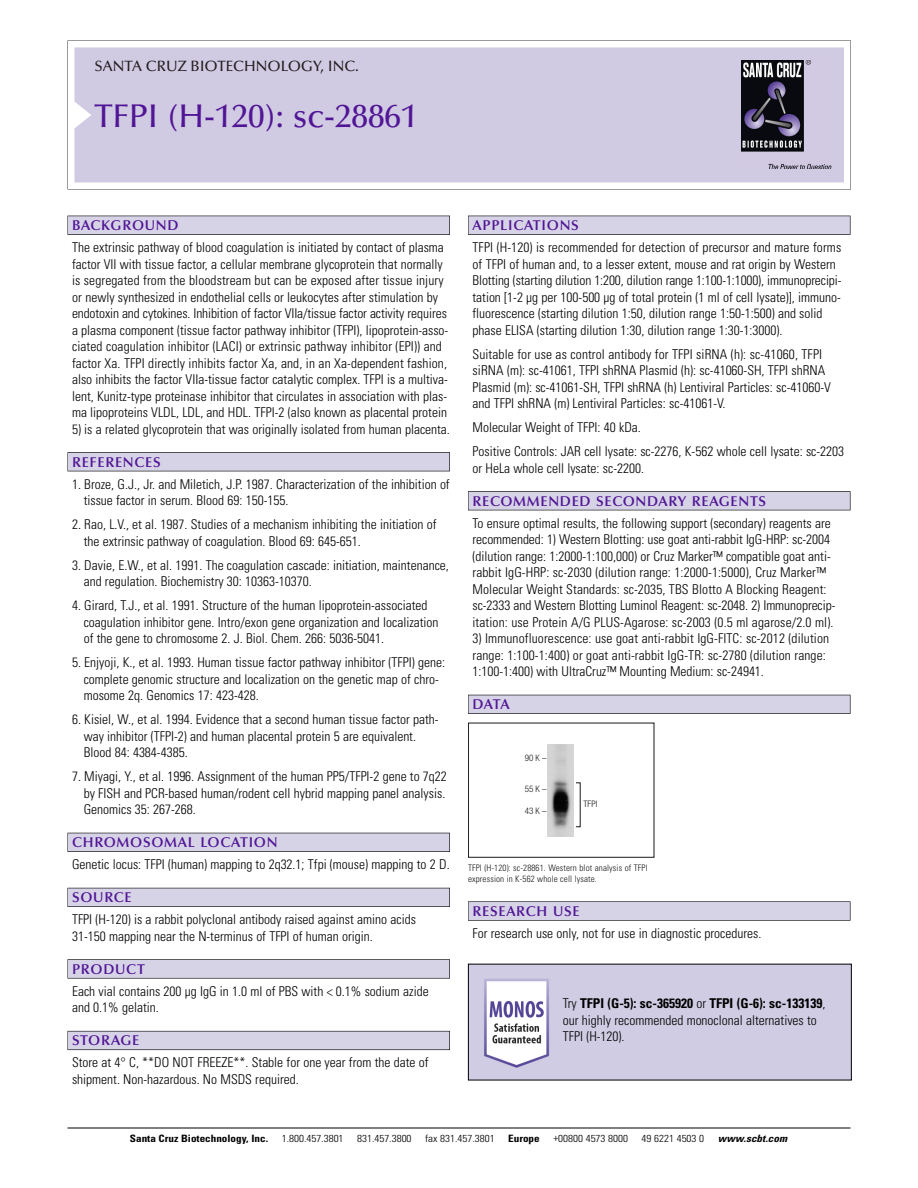
<style>
.page{position:relative;width:918px;height:1188px;background:#fff}
.page>*{position:absolute;margin:0;border:0;box-sizing:border-box;transform-origin:0 0}
.t1{font:500 33px "Optima";color:#511695}
.t2{font:500 15px "Optima";color:#231f20}
.t3{font:600 14.25px "Optima";letter-spacing:.05em;color:#511695}
.t4{font:300 condensed 13.5px/16.5px "Univers";color:#000}
.t5{font:300 condensed 10.2px "Univers";color:#000;scale:1.1 1}
.t6{font:700 condensed 10.2px "Univers";color:#000;scale:1.1 1}
.t7{font:italic 700 condensed 10.2px "Univers";letter-spacing:.005em;color:#000;scale:1.1 1}
.t8{font:9px/10.5px "Univers Condensed Light+IVGLOU";letter-spacing:.015em;color:#191919}
.t9{font:9px "Helvetica Neue Light Cond+HTCBCY";color:#191919}
.s1{font-weight:700}
</style>
<div class="page">
<svg style="left:68px;top:40px;width:783px;height:149px"></svg>
<div style="left:74px;top:47px;width:770px;height:135px;background:#d1cae3"></div>
<img style="left:741px;top:60px;width:90px;height:108px">
<div style="left:68px;top:216px;width:382px;height:19px;background:#525155"></div>
<div style="left:68px;top:216px;width:381px;height:18px;background:#d7d3e7"></div>
<div style="left:68px;top:452px;width:382px;height:19px;background:#525155"></div>
<div style="left:68px;top:453px;width:381px;height:18px;background:#d7d3e7"></div>
<div style="left:68px;top:833px;width:382px;height:19px;background:#525158"></div>
<div style="left:68px;top:833px;width:381px;height:18px;background:#d7d3e7"></div>
<div style="left:68px;top:888px;width:382px;height:19px;background:#54535a"></div>
<div style="left:68px;top:888px;width:381px;height:18px;background:#d7d3e7"></div>
<svg style="left:68px;top:959px;width:382px;height:20px"></svg>
<div style="left:68px;top:960px;width:381px;height:18px;background:#d7d3e7"></div>
<div style="left:68px;top:1031px;width:382px;height:19px;background:#66646e"></div>
<div style="left:68px;top:1031px;width:381px;height:18px;background:#d7d3e7"></div>
<div style="left:468px;top:216px;width:382px;height:19px;background:#525155"></div>
<div style="left:468px;top:216px;width:382px;height:18px;background:#d7d3e7"></div>
<div style="left:468px;top:491px;width:382px;height:19px;background:#525155"></div>
<div style="left:468px;top:492px;width:382px;height:18px;background:#d7d3e7"></div>
<div style="left:468px;top:695px;width:382px;height:19px;background:#525158"></div>
<div style="left:468px;top:695px;width:382px;height:18px;background:#d7d3e7"></div>
<div style="left:468px;top:901px;width:382px;height:20px;background:#666"></div>
<div style="left:468px;top:902px;width:382px;height:18px;background:#d7d3e7"></div>
<hr style="left:68px;top:1128px;width:782px;height:1px;background:#000">
<div style="left:468px;top:723px;width:186px;height:135px;border:1px solid #191919"></div>
<img style="left:548px;top:744px;width:26px;height:92px">
<img style="left:470px;top:966px;width:380px;height:112px">
<p class="t2" style="left:94px;top:61px;width:266px">SANTA CRUZ BIOTECHNOLOGY, INC.</p>
<h1 class="t1" style="left:94px;top:103px;width:325px">TFPI (H-120): sc-28861</h1>
<p class="t3" style="left:72px;top:219px;width:108px">BACKGROUND</p>
<p class="t4" style="left:72px;top:240px;width:378px">The extrinsic pathway of blood coagulation is initiated by contact of plasma factor VII with tissue factor, a cellular membrane glycoprotein that normally is segregated from the bloodstream but can be exposed after tissue injury or newly synthesized in endothelial cells or leukocytes after stimulation by endotoxin and cytokines. Inhibition of factor VIIa/tissue factor activity requires a plasma component (tissue factor pathway inhibitor (TFPI), lipoprotein-asso&shy;ciated coagulation inhibitor (LACI) or extrinsic pathway inhibitor (EPI)) and factor Xa. TFPI directly inhibits factor Xa, and, in an Xa-dependent fashion, also inhibits the factor VIIa-tissue factor catalytic complex. TFPI is a multiva&shy;lent, Kunitz-type proteinase inhibitor that circulates in association with plas&shy;ma lipoproteins VLDL, LDL, and HDL. TFPI-2 (also known as placental protein</p>
<p class="t4" style="left:72px;top:422px;width:379px">5) is a related glycoprotein that was originally isolated from human placenta.</p>
<p class="t3" style="left:72px;top:456px;width:90px">REFERENCES</p>
<p class="t4" style="left:84px;top:477px;width:368px;text-indent:-12px">1. Broze, G.J., Jr. and Miletich, J.P. 1987. Characterization of the inhibition of tissue factor in serum. Blood 69: 150-155.</p>
<p class="t4" style="left:84px;top:517px;width:354px;text-indent:-12px">2. Rao, L.V., et al. 1987. Studies of a mechanism inhibiting the initiation of the extrinsic pathway of coagulation. Blood 69: 645-651.</p>
<p class="t4" style="left:84px;top:558px;width:367px;text-indent:-12px">3. Davie, E.W., et al. 1991. The coagulation cascade: initiation, maintenance, and regulation. Biochemistry 30: 10363-10370.</p>
<p class="t4" style="left:84px;top:598px;width:356px;text-indent:-12px">4. Girard, T.J., et al. 1991. Structure of the human lipoprotein-associated coagulation inhibitor gene. Intro/exon gene organization and localization of the gene to chromosome 2. J. Biol. Chem. 266: 5036-5041.</p>
<p class="t4" style="left:84px;top:655px;width:363px;text-indent:-12px">5. Enjyoji, K., et al. 1993. Human tissue factor pathway inhibitor (TFPI) gene: complete genomic structure and localization on the genetic map of chro&shy;mosome 2q. Genomics 17: 423-428.</p>
<p class="t4" style="left:84px;top:712px;width:356px;text-indent:-12px">6. Kisiel, W., et al. 1994. Evidence that a second human tissue factor path&shy;way inhibitor (TFPI-2) and human placental protein 5 are equivalent.<br>Blood 84: 4384-4385.</p>
<p class="t4" style="left:84px;top:769px;width:365px;text-align:justify;text-indent:-12px">7. Miyagi, Y., et al. 1996. Assignment of the human PP5/TFPI-2 gene to 7q22 by FISH and PCR-based human/rodent cell hybrid mapping panel analysis.<br>Genomics 35: 267-268.</p>
<p class="t3" style="left:72px;top:837px;width:207px">CHROMOSOMAL LOCATION</p>
<p class="t4" style="left:72px;top:857px;width:379px">Genetic locus: TFPI (human) mapping to 2q32.1; Tfpi (mouse) mapping to 2 D.</p>
<p class="t3" style="left:72px;top:892px;width:61px">SOURCE</p>
<p class="t4" style="left:72px;top:912px;width:345px">TFPI (H-120) is a rabbit polyclonal antibody raised against amino acids<br>31-150 mapping near the N-terminus of TFPI of human origin.</p>
<p class="t3" style="left:72px;top:963px;width:74px">PRODUCT</p>
<p class="t4" style="left:72px;top:984px;width:358px">Each vial contains 200 µg IgG in 1.0 ml of PBS with &lt; 0.1% sodium azide and 0.1% gelatin.</p>
<p class="t3" style="left:72px;top:1035px;width:69px">STORAGE</p>
<p class="t4" style="left:72px;top:1055px;width:358px">Store at 4° C, **DO NOT FREEZE**. Stable for one year from the date of shipment. Non-hazardous. No MSDS required.</p>
<p class="t3" style="left:473px;top:219px;width:108px">APPLICATIONS</p>
<p class="t4" style="left:473px;top:240px;width:370px">TFPI (H-120) is recommended for detection of precursor and mature forms of TFPI of human and, to a lesser extent, mouse and rat origin by Western Blotting (starting dilution 1:200, dilution range 1:100-1:1000), immunoprecipi&shy;tation [1-2 µg per 100-500 µg of total protein (1 ml of cell lysate)], immuno&shy;fluorescence (starting dilution 1:50, dilution range 1:50-1:500) and solid phase ELISA (starting dilution 1:30, dilution range 1:30-1:3000).</p>
<p class="t4" style="left:473px;top:347px;width:360px">Suitable for use as control antibody for TFPI siRNA (h): sc-41060, TFPI siRNA (m): sc-41061, TFPI shRNA Plasmid (h): sc-41060-SH, TFPI shRNA Plasmid (m): sc-41061-SH, TFPI shRNA (h) Lentiviral Particles: sc-41060-V and TFPI shRNA (m) Lentiviral Particles: sc-41061-V.</p>
<p class="t4" style="left:473px;top:416px;width:373px;line-height:24px">Molecular Weight of TFPI: 40 kDa.<br>Positive Controls: JAR cell lysate: sc-2276, K-562 whole cell lysate: sc-2203</p>
<p class="t4" style="left:473px;top:461px;width:173px">or HeLa whole cell lysate: sc-2200.</p>
<p class="t3" style="left:473px;top:495px;width:295px">RECOMMENDED SECONDARY REAGENTS</p>
<p class="t4" style="left:473px;top:516px;width:364px">To ensure optimal results, the following support (secondary) reagents are recommended: 1) Western Blotting: use goat anti-rabbit IgG-HRP: sc-2004 (dilution range: 1:2000-1:100,000) or Cruz Marker™ compatible goat anti&shy;rabbit IgG-HRP: sc-2030 (dilution range: 1:2000-1:5000), Cruz Marker™ Molecular Weight Standards: sc-2035, TBS Blotto A Blocking Reagent: sc-2333 and Western Blotting Luminol Reagent: sc-2048. 2) Immunoprecip&shy;itation: use Protein A/G PLUS-Agarose: sc-2003 (0.5 ml agarose/2.0 ml).</p>
<p class="t4" style="left:473px;top:631px;width:358px">3) Immunofluorescence: use goat anti-rabbit IgG-FITC: sc-2012 (dilution range: 1:100-1:400) or goat anti-rabbit IgG-TR: sc-2780 (dilution range:<br>1:100-1:400) with UltraCruz™ Mounting Medium: sc-24941.</p>
<p class="t3" style="left:473px;top:699px;width:39px">DATA</p>
<p class="t9" style="left:525px;top:754px;width:23px">90K–</p>
<p class="t9" style="left:525px;top:785px;width:23px">55K–</p>
<p class="t9" style="left:525px;top:807px;width:23px">43K–</p>
<p class="t9" style="left:584px;top:801px;width:15px">TFPI</p>
<p class="t8" style="left:468px;top:864px;width:181px">TFPI (H-120): sc-28861. Western blot analysis of TFPI expression in K-562 whole cell lysate.</p>
<p class="t3" style="left:473px;top:905px;width:109px">RESEARCH USE</p>
<p class="t4" style="left:473px;top:926px;width:290px">For research use only, not for use in diagnostic procedures.</p>
<p class="t4" style="left:563px;top:996px;width:264px">Try <span class="s1">TFPI (G-5): sc-365920</span> or <span class="s1">TFPI (G-6): sc-133139</span>, our highly recommended monoclonal alternatives to<br>TFPI (H-120).</p>
<p class="t6" style="left:130px;top:1135px;width:127px">Santa Cruz Biotechnology, Inc.</p>
<p class="t5" style="left:282px;top:1135px;width:58px">1.800.457.3801</p>
<p class="t5" style="left:357px;top:1135px;width:51px">831.457.3800</p>
<p class="t5" style="left:425px;top:1135px;width:65px">fax 831.457.3801</p>
<p class="t6" style="left:508px;top:1135px;width:30px">Europe</p>
<p class="t5" style="left:553px;top:1135px;width:69px">+00800 4573 8000</p>
<p class="t5" style="left:642px;top:1135px;width:58px">49 6221 4503 0</p>
<p class="t7" style="left:718px;top:1135px;width:64px">www.scbt.com</p>
</div>
